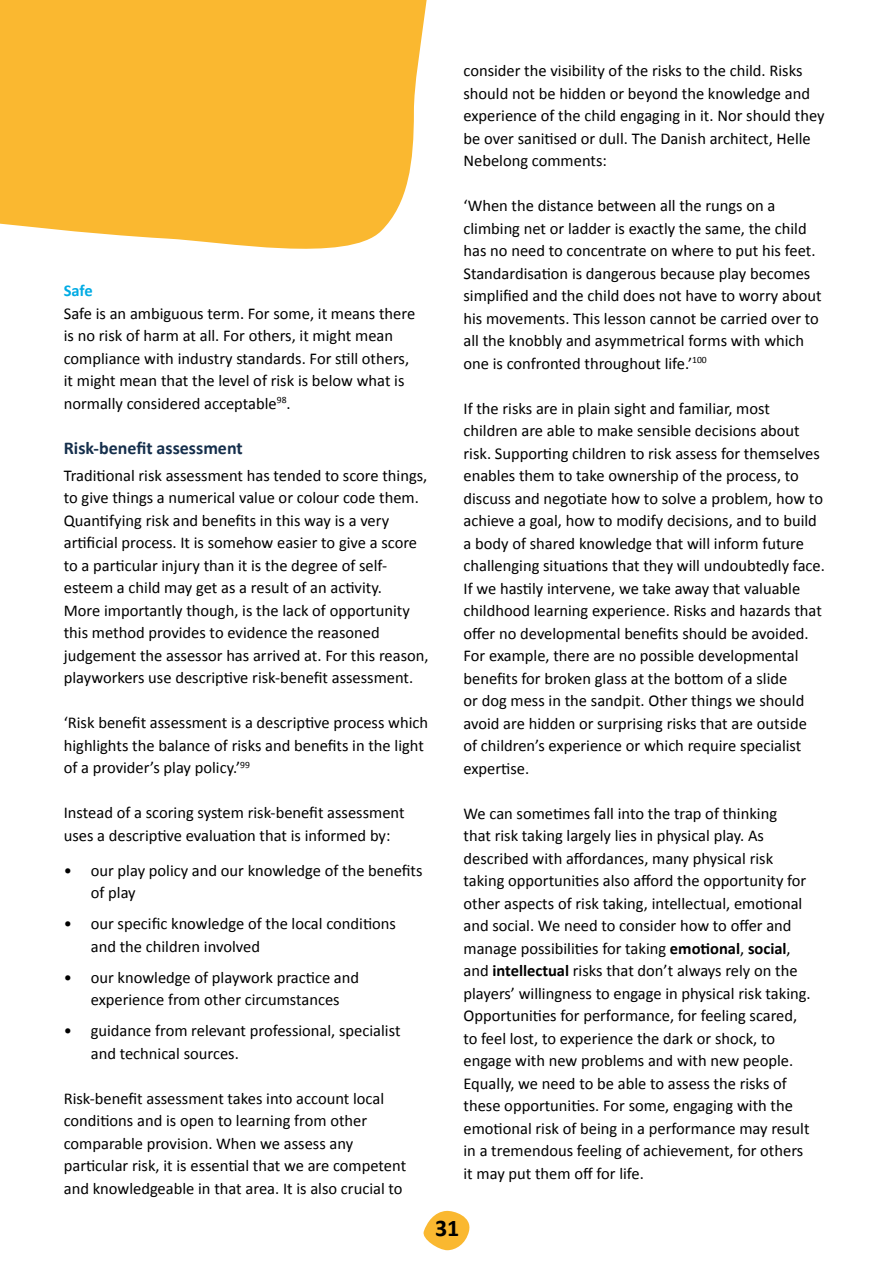
<style>
.page{position:relative;width:893px;height:1263px;background:#fff}
.page>*{position:absolute;margin:0;border:0;box-sizing:border-box;transform-origin:0 0}
.t1{font:700 24px "Calibri";color:#000}
.t2{font:700 18px "Calibri";color:#152f4c}
.t3{font:16.5px/22.5px "Calibri";color:#000}
.t4{font:700 16.5px "Calibri";color:#00abe4}
.s1{font-weight:700}
</style>
<div class="page">
<svg style="left:423px;top:1210px;width:47px;height:40px"></svg>
<svg style="left:0;top:0;width:427px;height:249px;background:#fabd3f"></svg>
<p class="t4" style="left:64px;top:279px;width:31px">Safe</p>
<p class="t3" style="left:64px;top:302px;width:353px">Safe is an ambiguous term. For some, it means there is no risk of harm at all. For others, it might mean compliance with industry standards. For still others, it might mean that the level of risk is below what is normally considered acceptable<sup>98</sup>.</p>
<p class="t2" style="left:64px;top:435px;width:180px">Risk-benefit assessment</p>
<p class="t3" style="left:64px;top:463px;width:366px">Traditional risk assessment has tended to score things, to give things a numerical value or colour code them.<br>Quantifying risk and benefits in this way is a very artificial process. It is somehow easier to give a score to a particular injury than it is the degree of self&shy;esteem a child may get as a result of an activity.<br>More importantly though, is the lack of opportunity this method provides to evidence the reasoned judgement the assessor has arrived at. For this reason, playworkers use descriptive risk-benefit assessment.</p>
<p class="t3" style="left:64px;top:711px;width:366px">‘Risk benefit assessment is a descriptive process which highlights the balance of risks and benefits in the light of a provider’s play policy.’<sup>99</sup></p>
<p class="t3" style="left:64px;top:801px;width:342px">Instead of a scoring system risk-benefit assessment uses a descriptive evaluation that is informed by:</p>
<p class="t3" style="left:91px;top:859px;width:333px;text-indent:-27px">• our play policy and our knowledge of the benefits of play</p>
<p class="t3" style="left:91px;top:912px;width:307px;text-indent:-27px">• our specific knowledge of the local conditions and the children involved</p>
<p class="t3" style="left:64px;top:966px;width:297px;text-align:center">• our knowledge of playwork practice and experience from other circumstances</p>
<p class="t3" style="left:91px;top:1019px;width:311px;text-indent:-27px">• guidance from relevant professional, specialist and technical sources.</p>
<p class="t3" style="left:64px;top:1087px;width:344px">Risk-benefit assessment takes into account local conditions and is open to learning from other comparable provision. When we assess any particular risk, it is essential that we are competent and knowledgeable in that area. It is also crucial to</p>
<p class="t3" style="left:463px;top:59px;width:363px">consider the visibility of the risks to the child. Risks should not be hidden or beyond the knowledge and experience of the child engaging in it. Nor should they be over sanitised or dull. The Danish architect, Helle Nebelong comments:</p>
<p class="t3" style="left:463px;top:194px;width:360px">‘When the distance between all the rungs on a climbing net or ladder is exactly the same, the child has no need to concentrate on where to put his feet.<br>Standardisation is dangerous because play becomes simplified and the child does not have to worry about his movements. This lesson cannot be carried over to all the knobbly and asymmetrical forms with which one is confronted throughout life.’<sup>100</sup></p>
<p class="t3" style="left:463px;top:396px;width:363px">If the risks are in plain sight and familiar, most children are able to make sensible decisions about risk. Supporting children to risk assess for themselves enables them to take ownership of the process, to discuss and negotiate how to solve a problem, how to achieve a goal, how to modify decisions, and to build a body of shared knowledge that will inform future challenging situations that they will undoubtedly face.<br>If we hastily intervene, we take away that valuable childhood learning experience. Risks and hazards that offer no developmental benefits should be avoided.<br>For example, there are no possible developmental benefits for broken glass at the bottom of a slide<br>or dog mess in the sandpit. Other things we should avoid are hidden or surprising risks that are outside<br>of children’s experience or which require specialist expertise.</p>
<p class="t3" style="left:463px;top:802px;width:349px">We can sometimes fall into the trap of thinking<br>that risk taking largely lies in physical play. As described with affordances, many physical risk taking opportunities also afford the opportunity for other aspects of risk taking, intellectual, emotional and social. We need to consider how to offer and manage possibilities for taking <span class="s1">emotional</span>, <span class="s1">social</span>, and <span class="s1">intellectual</span> risks that don’t always rely on the players’ willingness to engage in physical risk taking.<br>Opportunities for performance, for feeling scared, to feel lost, to experience the dark or shock, to engage with new problems and with new people.<br>Equally, we need to be able to assess the risks of these opportunities. For some, engaging with the emotional risk of being in a performance may result in a tremendous feeling of achievement, for others it may put them off for life.</p>
<h1 class="t1" style="left:435px;top:1211px;width:26px">31</h1>
</div>
